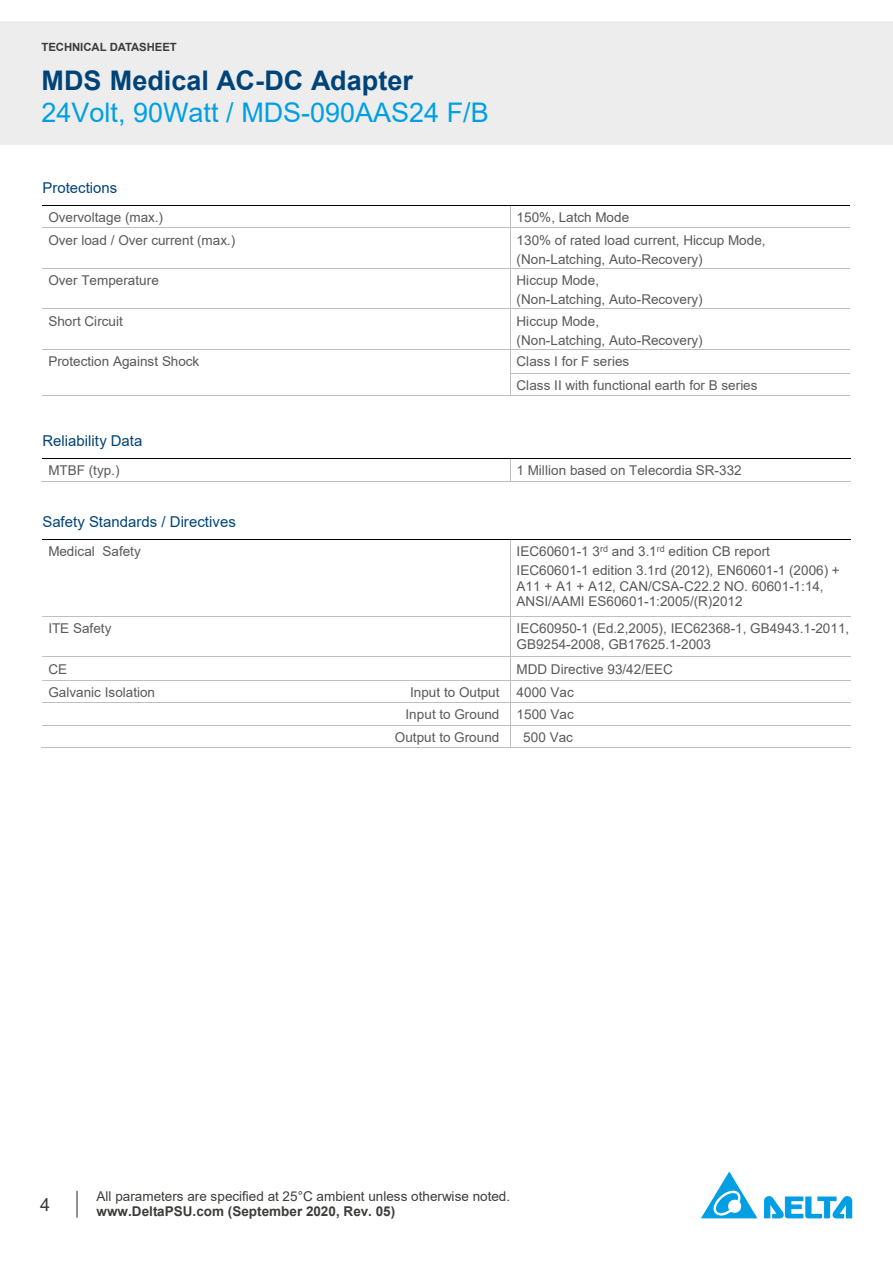
<style>
.page{position:relative;width:893px;height:1264px;background:#fff}
.page>*{position:absolute;margin:0;border:0;box-sizing:border-box;transform-origin:0 0}
.t1{font:27px "Arial";color:#009fe3}
.t2{font:700 27px "Arial";color:#004379}
.t3{font:18px "Arial";color:#3c3c3b}
.t4{font:15px "Arial";color:#004379}
.t5{font:13.5px/19.5px "Arial";letter-spacing:.005em;color:#595959}
.t6{font:13.5px "Arial";letter-spacing:.005em;color:#3c3c3b}
.t7{font:700 13.5px "Arial";color:#3c3c3b}
.t8{font:13.5px "Arial";letter-spacing:.005em;color:#575756}
.t9{font:700 11.4px "Arial";letter-spacing:-.01em;color:#3c3c3b}
</style>
<div class="page">
<div style="left:0;top:21px;width:893px;height:124px;background:#ededed"></div>
<img style="left:701px;top:1171px;width:152px;height:48px">
<hr style="left:76px;top:1190px;width:2px;height:27px;background:#3c3c3b">
<hr style="left:42px;top:205px;width:468px;height:1px;background:#000">
<hr style="left:510px;top:205px;width:340px;height:1px;background:#000">
<hr style="left:42px;top:227px;width:468px;height:1px;background:#bfbfbf">
<svg style="left:510px;top:206px;width:1px;height:21px"></svg>
<hr style="left:510px;top:227px;width:340px;height:1px;background:#bfbfbf">
<hr style="left:510px;top:228px;width:1px;height:40px;background:#bfbfbf">
<hr style="left:42px;top:268px;width:468px;height:1px;background:#bfbfbf">
<hr style="left:510px;top:268px;width:340px;height:1px;background:#bfbfbf">
<hr style="left:510px;top:268px;width:1px;height:40px;background:#bfbfbf">
<hr style="left:42px;top:308px;width:468px;height:1px;background:#bfbfbf">
<hr style="left:510px;top:308px;width:340px;height:1px;background:#bfbfbf">
<hr style="left:510px;top:309px;width:1px;height:40px;background:#bfbfbf">
<hr style="left:42px;top:349px;width:468px;height:1px;background:#bfbfbf">
<hr style="left:510px;top:349px;width:340px;height:1px;background:#bfbfbf">
<hr style="left:510px;top:373px;width:340px;height:1px;background:#bfbfbf">
<hr style="left:42px;top:395px;width:468px;height:1px;background:#bfbfbf">
<svg style="left:510px;top:350px;width:1px;height:45px"></svg>
<hr style="left:510px;top:395px;width:340px;height:1px;background:#bfbfbf">
<hr style="left:42px;top:458px;width:298px;height:1px;background:#000">
<hr style="left:341px;top:458px;width:169px;height:1px;background:#000">
<hr style="left:511px;top:458px;width:339px;height:1px;background:#000">
<hr style="left:41px;top:481px;width:299px;height:1px;background:#bfbfbf">
<hr style="left:340px;top:481px;width:170px;height:1px;background:#bfbfbf">
<svg style="left:510px;top:458px;width:1px;height:24px"></svg>
<hr style="left:511px;top:481px;width:339px;height:1px;background:#bfbfbf">
<hr style="left:42px;top:539px;width:298px;height:1px;background:#000">
<hr style="left:341px;top:539px;width:169px;height:1px;background:#000">
<hr style="left:511px;top:539px;width:339px;height:1px;background:#000">
<hr style="left:510px;top:540px;width:1px;height:75px;background:#bfbfbf">
<hr style="left:42px;top:615px;width:298px;height:1px;background:#bfbfbf">
<hr style="left:341px;top:615px;width:169px;height:1px;background:#bfbfbf">
<hr style="left:511px;top:615px;width:339px;height:1px;background:#bfbfbf">
<hr style="left:510px;top:616px;width:1px;height:40px;background:#bfbfbf">
<hr style="left:42px;top:656px;width:298px;height:1px;background:#bfbfbf">
<hr style="left:341px;top:656px;width:169px;height:1px;background:#bfbfbf">
<hr style="left:511px;top:656px;width:339px;height:1px;background:#bfbfbf">
<hr style="left:42px;top:679px;width:298px;height:1px;background:#bfbfbf">
<hr style="left:341px;top:679px;width:169px;height:1px;background:#bfbfbf">
<hr style="left:511px;top:679px;width:339px;height:1px;background:#bfbfbf">
<hr style="left:42px;top:702px;width:298px;height:1px;background:#bfbfbf">
<hr style="left:341px;top:702px;width:169px;height:1px;background:#bfbfbf">
<hr style="left:511px;top:702px;width:339px;height:1px;background:#bfbfbf">
<hr style="left:42px;top:724px;width:298px;height:1px;background:#bfbfbf">
<hr style="left:341px;top:724px;width:169px;height:1px;background:#bfbfbf">
<hr style="left:511px;top:724px;width:339px;height:1px;background:#bfbfbf">
<hr style="left:41px;top:747px;width:299px;height:1px;background:#bfbfbf">
<hr style="left:340px;top:747px;width:170px;height:1px;background:#bfbfbf">
<svg style="left:510px;top:656px;width:1px;height:92px"></svg>
<hr style="left:511px;top:747px;width:339px;height:1px;background:#bfbfbf">
<p class="t9" style="left:42px;top:39px;width:137px">TECHNICAL DATASHEET</p>
<h1 class="t2" style="left:42px;top:61px;width:373px">MDS Medical AC-DC Adapter</h1>
<h1 class="t1" style="left:42px;top:94px;width:449px">24Volt, 90Watt / MDS-090AAS24 F/B</h1>
<p class="t4" style="left:42px;top:177px;width:76px">Protections</p>
<p class="t5" style="left:48px;top:207px;width:116px">Overvoltage (max.)</p>
<p class="t8" style="left:517px;top:208px;width:114px">150%, Latch Mode</p>
<p class="t5" style="left:48px;top:230px;width:188px">Over load / Over current (max.)</p>
<p class="t5" style="left:517px;top:230px;width:251px">130% of rated load current, Hiccup Mode, (Non-Latching, Auto-Recovery)</p>
<p class="t5" style="left:48px;top:270px;width:112px">Over Temperature</p>
<p class="t5" style="left:517px;top:271px;width:188px">Hiccup Mode,<br>(Non-Latching, Auto-Recovery)</p>
<p class="t5" style="left:48px;top:311px;width:76px">Short Circuit</p>
<p class="t5" style="left:517px;top:311px;width:188px">Hiccup Mode,<br>(Non-Latching, Auto-Recovery)</p>
<p class="t8" style="left:48px;top:352px;width:152px">Protection Against Shock</p>
<p class="t5" style="left:517px;top:349px;width:242px;line-height:24px">Class I for F series<br>Class II with functional earth for B series</p>
<p class="t4" style="left:42px;top:430px;width:101px">Reliability Data</p>
<p class="t5" style="left:48px;top:460px;width:73px">MTBF (typ.)</p>
<p class="t5" style="left:517px;top:460px;width:227px">1 Million based on Telecordia SR-332</p>
<p class="t4" style="left:42px;top:511px;width:195px">Safety Standards / Directives</p>
<p class="t5" style="left:48px;top:541px;width:94px">Medical Safety</p>
<p class="t5" style="left:517px;top:541px;width:325px;line-height:19px">IEC60601-1 3<sup>rd</sup> and 3.1<sup>rd</sup> edition CB report<br>IEC60601-1 edition 3.1rd (2012), EN60601-1 (2006) +</p>
<p class="t5" style="left:517px;top:578px;width:309px;line-height:15.5px">A11 + A1 + A12, CAN/CSA-C22.2 NO. 60601-1:14,<br>ANSI/AAMI ES60601-1:2005/(R)2012</p>
<p class="t5" style="left:48px;top:618px;width:65px">ITE Safety</p>
<p class="t5" style="left:517px;top:620px;width:334px;line-height:15.6px">IEC60950-1 (Ed.2,2005), IEC62368-1, GB4943.1-2011,<br>GB9254-2008, GB17625.1-2003</p>
<p class="t5" style="left:48px;top:658px;width:20px">CE</p>
<p class="t5" style="left:517px;top:658px;width:158px">MDD Directive 93/42/EEC</p>
<p class="t5" style="left:48px;top:682px;width:108px">Galvanic Isolation</p>
<p class="t5" style="left:410px;top:682px;width:91px">Input to Output</p>
<p class="t5" style="left:517px;top:682px;width:59px">4000 Vac</p>
<p class="t5" style="left:406px;top:704px;width:95px">Input to Ground</p>
<p class="t5" style="left:517px;top:704px;width:59px">1500 Vac</p>
<p class="t5" style="left:395px;top:727px;width:106px">Output to Ground</p>
<p class="t5" style="left:523px;top:727px;width:51px">500 Vac</p>
<h2 class="t3" style="left:40px;top:1192px;width:12px">4</h2>
<p class="t6" style="left:96px;top:1186px;width:415px">All parameters are specified at 25°C ambient unless otherwise noted.</p>
<p class="t7" style="left:96px;top:1201px;width:300px">www.DeltaPSU.com (September 2020, Rev. 05)</p>
</div>
